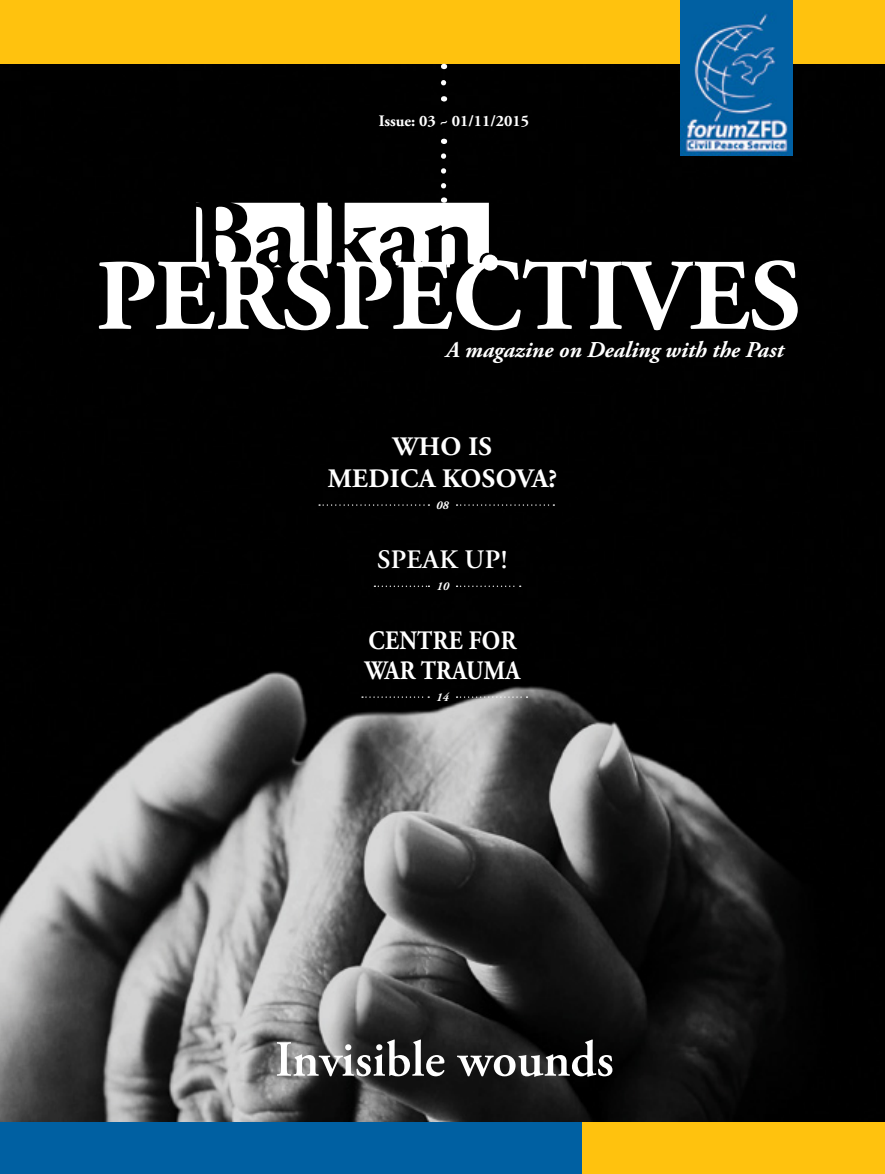
<style>
.page{position:relative;width:885px;height:1174px;background:#fff}
.page>*{position:absolute;margin:0;border:0;box-sizing:border-box;transform-origin:0 0}
.t1{font:600 50.55px "Adobe Garamond Pro";color:#fff}
.t2{font:700 26.55px/29.2px "Adobe Garamond Pro";letter-spacing:.015em;color:#fff;scale:.88 1}
.t3{font:700 26.55px/32px "Adobe Garamond Pro";letter-spacing:.015em;color:#fff;text-align:center}
.t4{font:600 26.55px "Adobe Garamond Pro";letter-spacing:.015em;color:#fff}
.t5{font:italic 700 22.65px "Adobe Garamond Pro";color:#fff}
.t6{font:700 15.9px "Adobe Garamond Pro";color:#fff}
.t7{font:italic 700 12px "Adobe Garamond Pro";color:#fff}
</style>
<div class="page">
<img style="left:0;top:64px;width:884px;height:1058px">
<div style="left:0;top:0;width:884px;height:64px;background:#ffc20e"></div>
<div style="left:0;top:1122px;width:582px;height:52px;background:#0060a2"></div>
<div style="left:582px;top:1122px;width:302px;height:52px;background:#ffc20e"></div>
<img style="left:680px;top:0;width:112px;height:155px">
<svg style="left:98px;top:203px;width:699px;height:127px;fill:#000"></svg>
<svg style="left:441px;top:156px;width:5px;height:47px"></svg>
<svg style="left:441px;top:83px;width:5px;height:18px"></svg>
<div style="left:482px;top:254px;width:16px;height:17px;background:#fff;border-radius:50%"></div>
<svg style="left:319px;top:504px;width:110px;height:2px"></svg>
<svg style="left:456px;top:504px;width:98px;height:2px"></svg>
<svg style="left:374px;top:585px;width:55px;height:2px"></svg>
<svg style="left:362px;top:696px;width:67px;height:2px"></svg>
<svg style="left:456px;top:585px;width:64px;height:2px"></svg>
<svg style="left:456px;top:696px;width:71px;height:2px"></svg>
<p class="t6" style="left:379px;top:112px;width:152px">Issue: 03 ~ 01/11/2015</p>
<p class="t5" style="left:446px;top:337px;width:339px">A magazine on Dealing with the Past</p>
<p class="t3" style="left:328px;top:431px;width:231px">WHO IS<br>MEDICA KOSOVA?</p>
<p class="t7" style="left:436px;top:498px;width:14px">08</p>
<p class="t4" style="left:377px;top:544px;width:132px">SPEAK UP!</p>
<p class="t7" style="left:436px;top:579px;width:14px">10</p>
<p class="t2" style="left:365px;top:627px;width:178px">CENTRE FOR<br>WAR TRAUMA</p>
<p class="t7" style="left:436px;top:690px;width:14px">14</p>
<h1 class="t1" style="left:275px;top:1030px;width:340px">Invisible wounds</h1>
</div>
